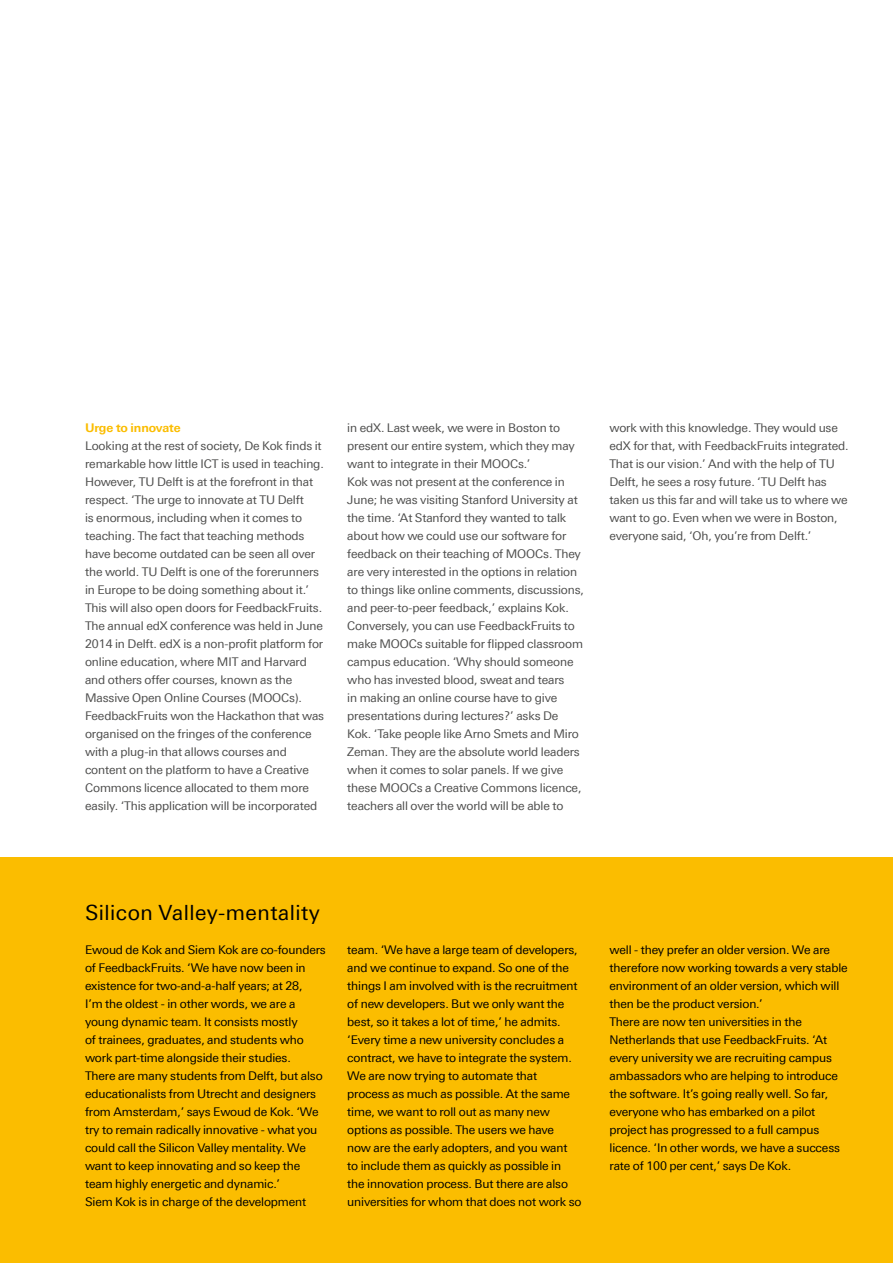
<style>
.page{position:relative;width:893px;height:1263px;background:#fff}
.page>*{position:absolute;margin:0;border:0;box-sizing:border-box;transform-origin:0 0}
.t1{font:21px "Linotype Univers 430";letter-spacing:.025em;color:#000}
.t2{font:12px/18px "Linotype Univers 430";letter-spacing:-.01em;color:#4d4d4c}
.t3{font:12px/18px "Linotype Univers 430";letter-spacing:-.01em;color:#000}
.t4{font:700 12px "Linotype Univers 630";letter-spacing:-.01em;color:#fbbd00}
</style>
<div class="page">
<div style="left:0;top:858px;width:893px;height:405px;background:#fbbd00"></div>
<p class="t4" style="left:85px;top:421px;width:97px">Urge to innovate</p>
<p class="t2" style="left:85px;top:437px;width:241px">Looking at the rest of society, De Kok finds it remarkable how little ICT is used in teaching.<br>However, TU Delft is at the forefront in that respect. ‘The urge to innovate at TU Delft<br>is enormous, including when it comes to teaching. The fact that teaching methods have become outdated can be seen all over the world. TU Delft is one of the forerunners in Europe to be doing something about it.’ This will also open doors for FeedbackFruits.<br>The annual edX conference was held in June 2014 in Delft. edX is a non-profit platform for online education, where MIT and Harvard and others offer courses, known as the Massive Open Online Courses (MOOCs).<br>FeedbackFruits won the Hackathon that was organised on the fringes of the conference with a plug-in that allows courses and content on the platform to have a Creative Commons licence allocated to them more easily. ‘This application will be incorporated</p>
<p class="t2" style="left:347px;top:419px;width:238px">in edX. Last week, we were in Boston to present our entire system, which they may want to integrate in their MOOCs.’<br>Kok was not present at the conference in June; he was visiting Stanford University at the time. ‘At Stanford they wanted to talk about how we could use our software for feedback on their teaching of MOOCs. They are very interested in the options in relation to things like online comments, discussions, and peer-to-peer feedback,’ explains Kok.<br>Conversely, you can use FeedbackFruits to make MOOCs suitable for flipped classroom campus education. ‘Why should someone who has invested blood, sweat and tears<br>in making an online course have to give presentations during lectures?’ asks De Kok. ‘Take people like Arno Smets and Miro Zeman. They are the absolute world leaders when it comes to solar panels. If we give these MOOCs a Creative Commons licence, teachers all over the world will be able to</p>
<p class="t2" style="left:609px;top:419px;width:241px">work with this knowledge. They would use edX for that, with FeedbackFruits integrated.<br>That is our vision.’ And with the help of TU Delft, he sees a rosy future. ‘TU Delft has taken us this far and will take us to where we want to go. Even when we were in Boston, everyone said, ‘Oh, you’re from Delft.’</p>
<h1 class="t1" style="left:85px;top:900px;width:236px">Silicon Valley-mentality</h1>
<p class="t3" style="left:85px;top:941px;width:242px">Ewoud de Kok and Siem Kok are co-founders of FeedbackFruits. ‘We have now been in existence for two-and-a-half years; at 28,<br>I’m the oldest - in other words, we are a young dynamic team. It consists mostly<br>of trainees, graduates, and students who work part-time alongside their studies.<br>There are many students from Delft, but also educationalists from Utrecht and designers from Amsterdam,’ says Ewoud de Kok. ‘We try to remain radically innovative - what you could call the Silicon Valley mentality. We want to keep innovating and so keep the team highly energetic and dynamic.’<br>Siem Kok is in charge of the development</p>
<p class="t3" style="left:347px;top:941px;width:236px">team. ‘We have a large team of developers, and we continue to expand. So one of the things I am involved with is the recruitment of new developers. But we only want the best, so it takes a lot of time,’ he admits. ‘Every time a new university concludes a contract, we have to integrate the system.<br>We are now trying to automate that process as much as possible. At the same time, we want to roll out as many new options as possible. The users we have<br>now are the early adopters, and you want to include them as quickly as possible in the innovation process. But there are also universities for whom that does not work so</p>
<p class="t3" style="left:609px;top:941px;width:240px">well - they prefer an older version. We are therefore now working towards a very stable environment of an older version, which will then be the product version.’<br>There are now ten universities in the Netherlands that use FeedbackFruits. ‘At every university we are recruiting campus ambassadors who are helping to introduce the software. It’s going really well. So far, everyone who has embarked on a pilot project has progressed to a full campus licence. ‘In other words, we have a success rate of 100 per cent,’ says De Kok.</p>
</div>
